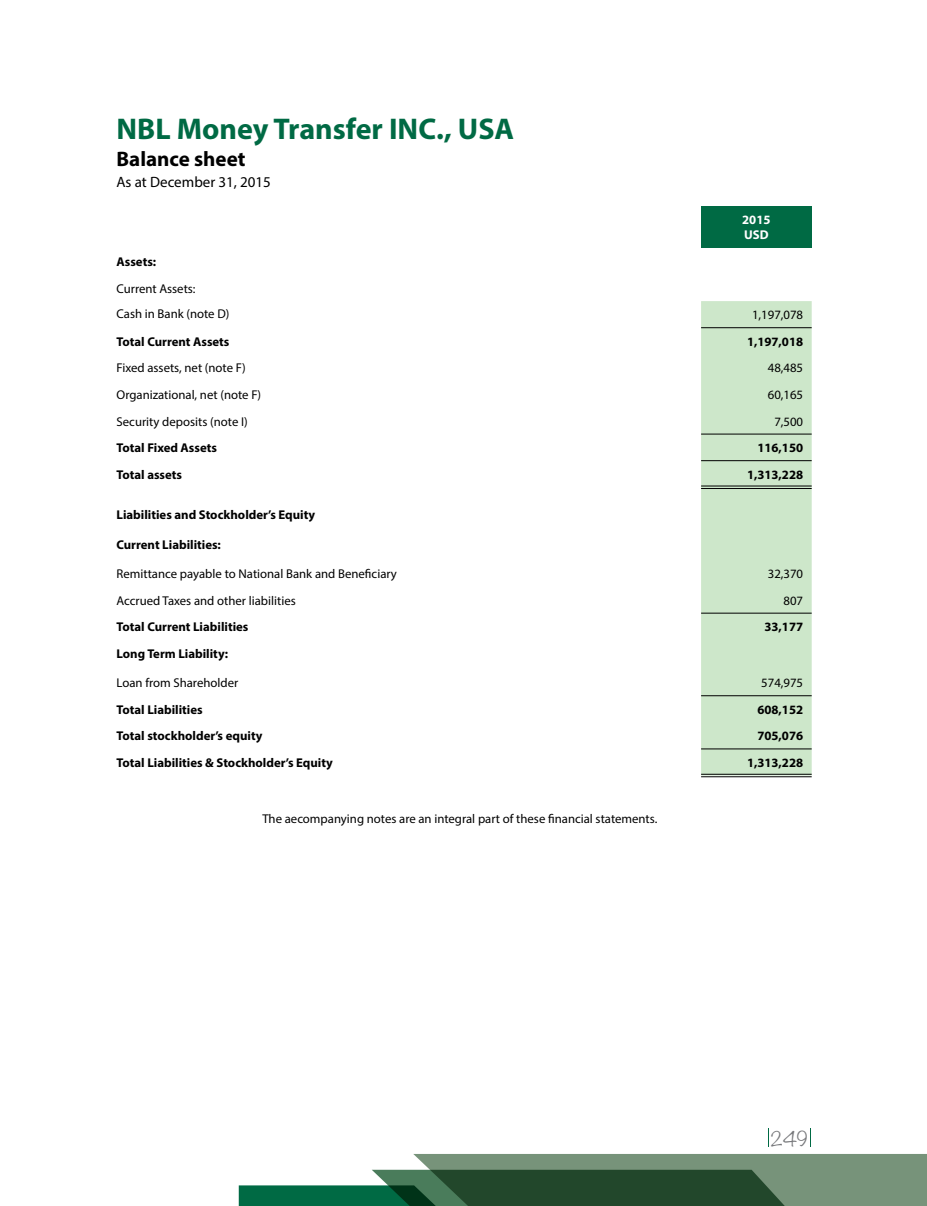
<style>
.page{position:relative;width:927px;height:1206px;background:#fff}
.page>*{position:absolute;margin:0;border:0;box-sizing:border-box;transform-origin:0 0}
.t1{font:700 30px "Myriad Pro";color:#006a44}
.t2{font:700 21px "Myriad Pro";color:#000}
.t3{font:300 18px "Noteworthy";color:#77787b}
.t4{font:15px "Myriad Pro";color:#000}
.t5{font:12.75px/25px "Myriad Pro";color:#000}
.t6{font:700 12.75px "Myriad Pro";color:#000}
.t7{font:700 12.75px/15.3px "Myriad Pro";color:#fff}
</style>
<div class="page">
<svg style="left:239px;top:1154px;width:688px;height:51px;background:#61846c"></svg>
<svg style="left:768px;top:1128px;width:1px;height:18px"></svg>
<div style="left:701px;top:206px;width:110px;height:42px;background:#006a44"></div>
<div style="left:701px;top:301px;width:110px;height:474px;background:#cde7ca"></div>
<hr style="left:701px;top:485px;width:110px;height:1px;background:#000">
<hr style="left:701px;top:488px;width:110px;height:1px;background:#000">
<hr style="left:701px;top:327px;width:110px;height:1px;background:#000">
<hr style="left:701px;top:695px;width:110px;height:1px;background:#000">
<hr style="left:701px;top:748px;width:110px;height:1px;background:#000">
<hr style="left:701px;top:773px;width:110px;height:1px;background:#000">
<hr style="left:701px;top:776px;width:110px;height:1px;background:#000">
<hr style="left:701px;top:433px;width:110px;height:1px;background:#000">
<hr style="left:701px;top:460px;width:110px;height:1px;background:#000">
<hr style="left:701px;top:612px;width:110px;height:1px;background:#000">
<h1 class="t1" style="left:117px;top:109px;width:399px">NBL Money Transfer INC., USA</h1>
<h2 class="t2" style="left:117px;top:146px;width:130px">Balance sheet</h2>
<p class="t4" style="left:117px;top:173px;width:156px">As at December 31, 2015</p>
<p class="t6" style="left:116px;top:253px;width:41px">Assets:</p>
<p class="t5" style="left:116px;top:275px;width:114px">Current Assets:<br>Cash in Bank (note D)</p>
<p class="t7" style="left:742px;top:212px;width:30px">2015<br>USD</p>
<p class="t5" style="left:752px;top:302px;width:53px">1,197,078</p>
<p class="t6" style="left:116px;top:333px;width:114px">Total Current Assets</p>
<p class="t6" style="left:747px;top:333px;width:58px">1,197,018</p>
<p class="t5" style="left:116px;top:355px;width:131px">Fixed assets, net (note F)</p>
<p class="t5" style="left:767px;top:355px;width:37px">48,485</p>
<p class="t5" style="left:116px;top:382px;width:146px">Organizational, net (note F)</p>
<p class="t5" style="left:767px;top:382px;width:37px">60,165</p>
<p class="t5" style="left:116px;top:408px;width:133px">Security deposits (note I)</p>
<p class="t5" style="left:774px;top:408px;width:30px">7,500</p>
<p class="t6" style="left:116px;top:439px;width:102px">Total Fixed Assets</p>
<p class="t6" style="left:757px;top:439px;width:47px">116,150</p>
<p class="t6" style="left:116px;top:466px;width:67px">Total assets</p>
<p class="t6" style="left:747px;top:466px;width:58px">1,313,228</p>
<p class="t6" style="left:116px;top:506px;width:200px">Liabilities and Stockholder’s Equity</p>
<p class="t6" style="left:116px;top:536px;width:106px">Current Liabilities:</p>
<p class="t5" style="left:116px;top:561px;width:282px">Remittance payable to National Bank and Beneficiary</p>
<p class="t5" style="left:767px;top:561px;width:37px">32,370</p>
<p class="t5" style="left:116px;top:587px;width:181px">Accrued Taxes and other liabilities</p>
<p class="t5" style="left:783px;top:587px;width:21px">807</p>
<p class="t6" style="left:116px;top:618px;width:133px">Total Current Liabilities</p>
<p class="t6" style="left:764px;top:618px;width:40px">33,177</p>
<p class="t6" style="left:116px;top:645px;width:113px">Long Term Liability:</p>
<p class="t5" style="left:116px;top:670px;width:123px">Loan from Shareholder</p>
<p class="t5" style="left:761px;top:670px;width:43px">574,975</p>
<p class="t6" style="left:116px;top:701px;width:88px">Total Liabilities</p>
<p class="t6" style="left:757px;top:701px;width:47px">608,152</p>
<p class="t6" style="left:116px;top:727px;width:147px">Total stockholder’s equity</p>
<p class="t6" style="left:757px;top:727px;width:47px">705,076</p>
<p class="t6" style="left:116px;top:754px;width:218px">Total Liabilities &amp; Stockholder’s Equity</p>
<p class="t6" style="left:747px;top:754px;width:58px">1,313,228</p>
<p class="t5" style="left:262px;top:805px;width:396px">The aecompanying notes are an integral part of these financial statements.</p>
<h3 class="t3" style="left:771px;top:1122px;width:38px">249</h3>
</div>
